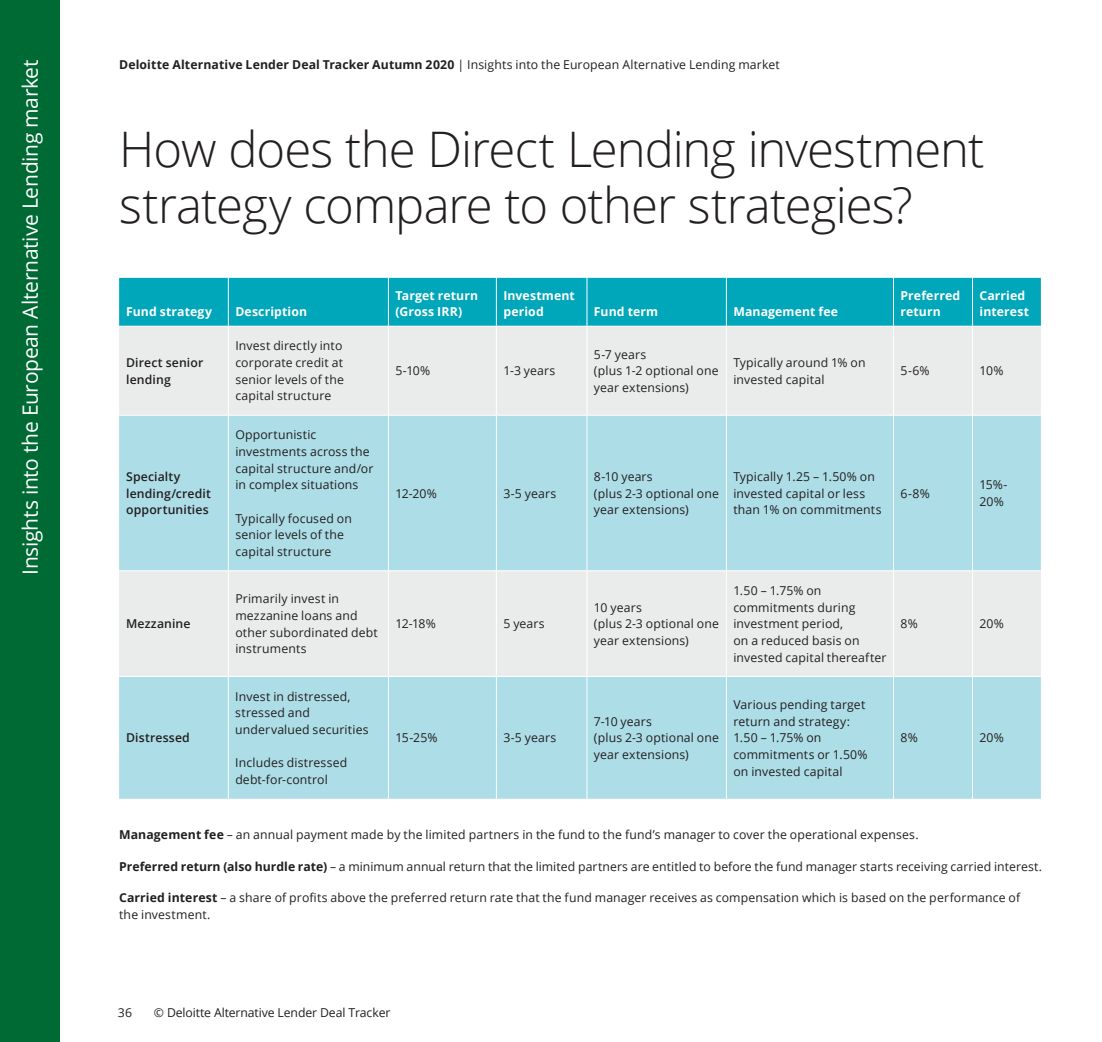
<style>
.page{position:relative;width:1102px;height:1042px;background:#fff}
.page>*{position:absolute;margin:0;border:0;box-sizing:border-box;transform-origin:0 0}
.t1{font:300 49px/56px "Open Sans";letter-spacing:-.02em;color:#231f20}
.t2{font:21px "Open Sans";letter-spacing:-.015em;color:#fff}
.t3{font:12.25px/16.6px "Open Sans";letter-spacing:.01em;color:#231f20}
.t4{font:700 12.25px/16.6px "Open Sans";letter-spacing:.01em;color:#fff}
.t5{font:600 12.25px/16.6px "Open Sans";letter-spacing:.01em;color:#231f20}
.t6{font:12.25px "Open Sans";letter-spacing:-.01em;color:#231f20}
.s1{font-weight:700}
</style>
<div class="page">
<div style="left:0;top:0;width:60px;height:1042px;background:#006a35"></div>
<div style="left:119px;top:278px;width:921px;height:48px;background:#00a6b9"></div>
<div style="left:119px;top:327px;width:921px;height:88px;background:#eaeceb"></div>
<svg style="left:119px;top:416px;width:921px;height:383px;background:#bee1e7"></svg>
<hr style="left:228px;top:278px;width:1px;height:48px;background:#fff">
<hr style="left:388px;top:278px;width:1px;height:48px;background:#fff">
<hr style="left:496px;top:278px;width:1px;height:48px;background:#fff">
<hr style="left:586px;top:278px;width:1px;height:48px;background:#fff">
<hr style="left:725px;top:278px;width:1px;height:48px;background:#fff">
<hr style="left:892px;top:278px;width:1px;height:48px;background:#fff">
<hr style="left:971px;top:278px;width:1px;height:48px;background:#fff">
<hr style="left:228px;top:327px;width:1px;height:88px;background:#fff">
<hr style="left:388px;top:327px;width:1px;height:88px;background:#fff">
<hr style="left:496px;top:327px;width:1px;height:88px;background:#fff">
<hr style="left:586px;top:327px;width:1px;height:88px;background:#fff">
<hr style="left:725px;top:327px;width:1px;height:88px;background:#fff">
<hr style="left:892px;top:327px;width:1px;height:88px;background:#fff">
<hr style="left:971px;top:327px;width:1px;height:88px;background:#fff">
<hr style="left:228px;top:416px;width:1px;height:154px;background:#fff">
<hr style="left:388px;top:416px;width:1px;height:154px;background:#fff">
<hr style="left:496px;top:416px;width:1px;height:154px;background:#fff">
<hr style="left:586px;top:416px;width:1px;height:154px;background:#fff">
<hr style="left:725px;top:416px;width:1px;height:154px;background:#fff">
<hr style="left:892px;top:416px;width:1px;height:154px;background:#fff">
<hr style="left:971px;top:416px;width:1px;height:154px;background:#fff">
<hr style="left:119px;top:570px;width:109px;height:1px;background:#fff">
<hr style="left:228px;top:570px;width:160px;height:1px;background:#fff">
<hr style="left:228px;top:571px;width:1px;height:105px;background:#fff">
<hr style="left:388px;top:570px;width:108px;height:1px;background:#fff">
<hr style="left:388px;top:571px;width:1px;height:105px;background:#fff">
<hr style="left:496px;top:570px;width:91px;height:1px;background:#fff">
<hr style="left:496px;top:571px;width:1px;height:105px;background:#fff">
<hr style="left:587px;top:570px;width:139px;height:1px;background:#fff">
<hr style="left:586px;top:571px;width:1px;height:105px;background:#fff">
<hr style="left:726px;top:570px;width:167px;height:1px;background:#fff">
<hr style="left:725px;top:571px;width:1px;height:105px;background:#fff">
<hr style="left:893px;top:570px;width:79px;height:1px;background:#fff">
<hr style="left:892px;top:571px;width:1px;height:105px;background:#fff">
<hr style="left:972px;top:570px;width:68px;height:1px;background:#fff">
<hr style="left:971px;top:571px;width:1px;height:105px;background:#fff">
<hr style="left:119px;top:676px;width:109px;height:1px;background:#fff">
<hr style="left:228px;top:676px;width:160px;height:1px;background:#fff">
<hr style="left:228px;top:677px;width:1px;height:122px;background:#fff">
<hr style="left:388px;top:676px;width:108px;height:1px;background:#fff">
<hr style="left:388px;top:677px;width:1px;height:122px;background:#fff">
<hr style="left:496px;top:676px;width:91px;height:1px;background:#fff">
<hr style="left:496px;top:677px;width:1px;height:122px;background:#fff">
<hr style="left:587px;top:676px;width:139px;height:1px;background:#fff">
<hr style="left:586px;top:677px;width:1px;height:122px;background:#fff">
<hr style="left:726px;top:676px;width:167px;height:1px;background:#fff">
<hr style="left:725px;top:677px;width:1px;height:122px;background:#fff">
<hr style="left:893px;top:676px;width:79px;height:1px;background:#fff">
<hr style="left:892px;top:677px;width:1px;height:122px;background:#fff">
<hr style="left:972px;top:676px;width:68px;height:1px;background:#fff">
<hr style="left:971px;top:677px;width:1px;height:122px;background:#fff">
<h2 class="t2" style="left:16px;top:574px;width:516px;rotate:-90deg">Insights into the European Alternative Lending market</h2>
<p class="t3" style="left:119px;top:56px;width:662px"><span class="s1">Deloitte Alternative Lender Deal Tracker Autumn 2020</span> | Insights into the European Alternative Lending market</p>
<h1 class="t1" style="left:119px;top:119px;width:866px">How does the Direct Lending investment strategy compare to other strategies?</h1>
<p class="t4" style="left:126px;top:303px;width:87px">Fund strategy</p>
<p class="t4" style="left:235px;top:303px;width:73px">Description</p>
<p class="t5" style="left:126px;top:354px;width:79px">Direct senior lending</p>
<p class="t5" style="left:126px;top:468px;width:86px">Specialty lending/credit opportunities</p>
<p class="t5" style="left:126px;top:615px;width:66px">Mezzanine</p>
<p class="t5" style="left:126px;top:729px;width:65px">Distressed</p>
<p class="t3" style="left:235px;top:337px;width:110px">Invest directly into corporate credit at senior levels of the capital structure</p>
<p class="t3" style="left:235px;top:426px;width:140px">Opportunistic investments across the capital structure and/or in complex situations</p>
<p class="t3" style="left:235px;top:509px;width:118px">Typically focused on senior levels of the capital structure</p>
<p class="t3" style="left:235px;top:590px;width:144px">Primarily invest in mezzanine loans and other subordinated debt instruments</p>
<p class="t3" style="left:235px;top:687px;width:135px">Invest in distressed, stressed and undervalued securities</p>
<p class="t3" style="left:235px;top:754px;width:113px">Includes distressed debt‑for‑control</p>
<p class="t4" style="left:395px;top:287px;width:84px">Target return (Gross IRR)</p>
<p class="t4" style="left:503px;top:287px;width:73px">Investment period</p>
<p class="t3" style="left:395px;top:362px;width:36px">5‑10%</p>
<p class="t3" style="left:503px;top:362px;width:53px">1‑3 years</p>
<p class="t3" style="left:395px;top:484px;width:43px">12‑20%</p>
<p class="t3" style="left:503px;top:484px;width:54px">3‑5 years</p>
<p class="t3" style="left:395px;top:615px;width:42px">12‑18%</p>
<p class="t3" style="left:503px;top:615px;width:43px">5 years</p>
<p class="t3" style="left:395px;top:729px;width:44px">15‑25%</p>
<p class="t3" style="left:503px;top:729px;width:54px">3‑5 years</p>
<p class="t4" style="left:594px;top:303px;width:66px">Fund term</p>
<p class="t4" style="left:733px;top:303px;width:106px">Management fee</p>
<p class="t4" style="left:900px;top:287px;width:61px">Preferred return</p>
<p class="t4" style="left:979px;top:287px;width:51px">Carried interest</p>
<p class="t3" style="left:594px;top:346px;width:126px">5‑7 years<br>(plus 1‑2 optional one year extensions)</p>
<p class="t3" style="left:733px;top:354px;width:134px">Typically around 1% on invested capital</p>
<p class="t3" style="left:900px;top:362px;width:31px">5‑6%</p>
<p class="t3" style="left:979px;top:362px;width:25px">10%</p>
<p class="t3" style="left:594px;top:468px;width:126px">8‑10 years<br>(plus 2‑3 optional one year extensions)</p>
<p class="t3" style="left:733px;top:468px;width:150px">Typically 1.25 – 1.50% on invested capital or less than 1% on commitments</p>
<p class="t3" style="left:900px;top:484px;width:31px">6‑8%</p>
<p class="t3" style="left:979px;top:476px;width:29px">15%‑<br>20%</p>
<p class="t3" style="left:594px;top:598px;width:126px">10 years<br>(plus 2‑3 optional one year extensions)</p>
<p class="t3" style="left:594px;top:712px;width:126px">7‑10 years<br>(plus 2‑3 optional one year extensions)</p>
<p class="t3" style="left:733px;top:582px;width:155px">1.50 – 1.75% on commitments during investment period,<br>on a reduced basis on invested capital thereafter</p>
<p class="t3" style="left:733px;top:696px;width:136px">Various pending target return and strategy:<br>1.50 – 1.75% on commitments or 1.50% on invested capital</p>
<p class="t3" style="left:900px;top:615px;width:19px">8%</p>
<p class="t3" style="left:979px;top:615px;width:26px">20%</p>
<p class="t3" style="left:900px;top:729px;width:19px">8%</p>
<p class="t3" style="left:979px;top:729px;width:26px">20%</p>
<p class="t3" style="left:119px;top:826px;width:800px"><span class="s1">Management fee</span> – an annual payment made by the limited partners in the fund to the fund’s manager to cover the operational expenses.</p>
<p class="t3" style="left:119px;top:858px;width:924px"><span class="s1">Preferred return (also hurdle rate)</span> – a minimum annual return that the limited partners are entitled to before the fund manager starts receiving carried interest.</p>
<p class="t3" style="left:119px;top:889px;width:902px"><span class="s1">Carried interest</span> – a share of profits above the preferred return rate that the fund manager receives as compensation which is based on the performance of the investment.</p>
<p class="t3" style="left:118px;top:1004px;width:16px">36</p>
<p class="t6" style="left:154px;top:1004px;width:238px">© Deloitte Alternative Lender Deal Tracker</p>
</div>
